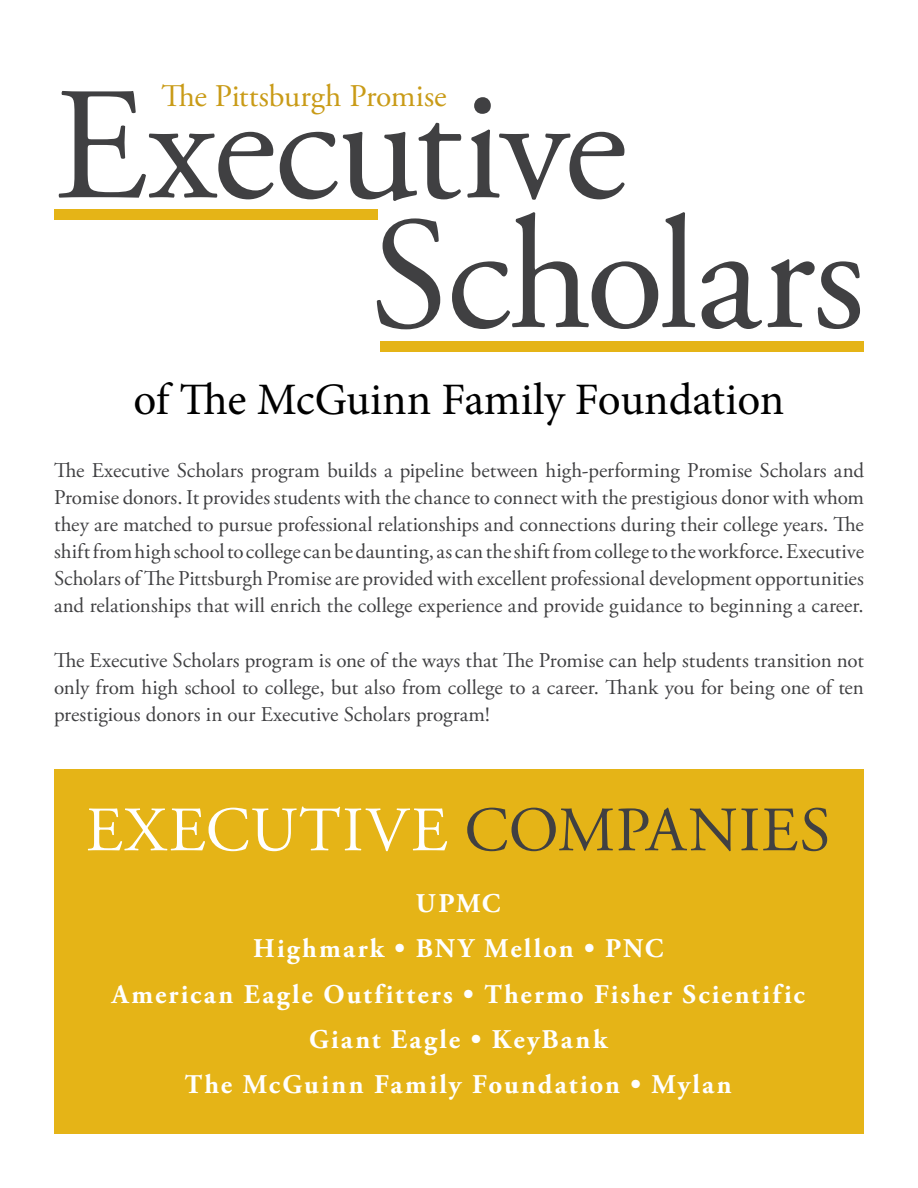
<style>
.page{position:relative;width:918px;height:1188px;background:#fff}
.page>*{position:absolute;margin:0;border:0;box-sizing:border-box;transform-origin:0 0}
.t1{font:160.2px "Adobe Garamond Pro";letter-spacing:-.015em;color:#404042}
.t2{font:63px "Adobe Garamond Pro";letter-spacing:.02em;color:#fff}
.t3{font:45px "Minion Pro";letter-spacing:-.005em;color:#000}
.t4{font:31.5px "Adobe Garamond Pro";letter-spacing:-.005em;color:#c99b17}
.t5{font:700 27px/45.3px "Adobe Garamond Pro";letter-spacing:.08em;color:#fff;text-align:center}
.t6{font:21px/27px "Adobe Garamond Pro";color:#404042;text-align:justify}
.s1{color:#404042}
</style>
<div class="page">
<div style="left:54px;top:770px;width:810px;height:364px;background:#e5b417"></div>
<div style="left:54px;top:209px;width:324px;height:11px;background:#e5b417"></div>
<div style="left:380px;top:341px;width:484px;height:11px;background:#e5b417"></div>
<h3 class="t4" style="left:161px;top:77px;width:287px">The Pittsburgh Promise</h3>
<h1 class="t1" style="left:54px;top:50px;width:575px">Executive</h1>
<h1 class="t1" style="left:370px;top:180px;width:496px">Scholars</h1>
<h3 class="t3" style="left:133px;top:369px;width:653px">of The McGuinn Family Foundation</h3>
<p class="t6" style="left:54px;top:458px;width:812px">The Executive Scholars program builds a pipeline between high-performing Promise Scholars and Promise donors. It provides students with the chance to connect with the prestigious donor with whom they are matched to pursue professional relationships and connections during their college years. The shift from high school to college can be daunting, as can the shift from college to the workforce. Executive Scholars of The Pittsburgh Promise are provided with excellent professional development opportunities and relationships that will enrich the college experience and provide guidance to beginning a career.</p>
<p class="t6" style="left:54px;top:647px;width:811px">The Executive Scholars program is one of the ways that The Promise can help students transition not only from high school to college, but also from college to a career. Thank you for being one of ten prestigious donors in our Executive Scholars program!</p>
<h2 class="t2" style="left:86px;top:792px;width:746px">EXECUTIVE <span class="s1">COMPANIES</span></h2>
<p class="t5" style="left:112px;top:881px;width:694px">UPMC<br>Highmark • BNY Mellon • PNC<br>American Eagle Outfitters • Thermo Fisher Scientific<br>Giant Eagle • KeyBank<br>The McGuinn Family Foundation • Mylan</p>
</div>
